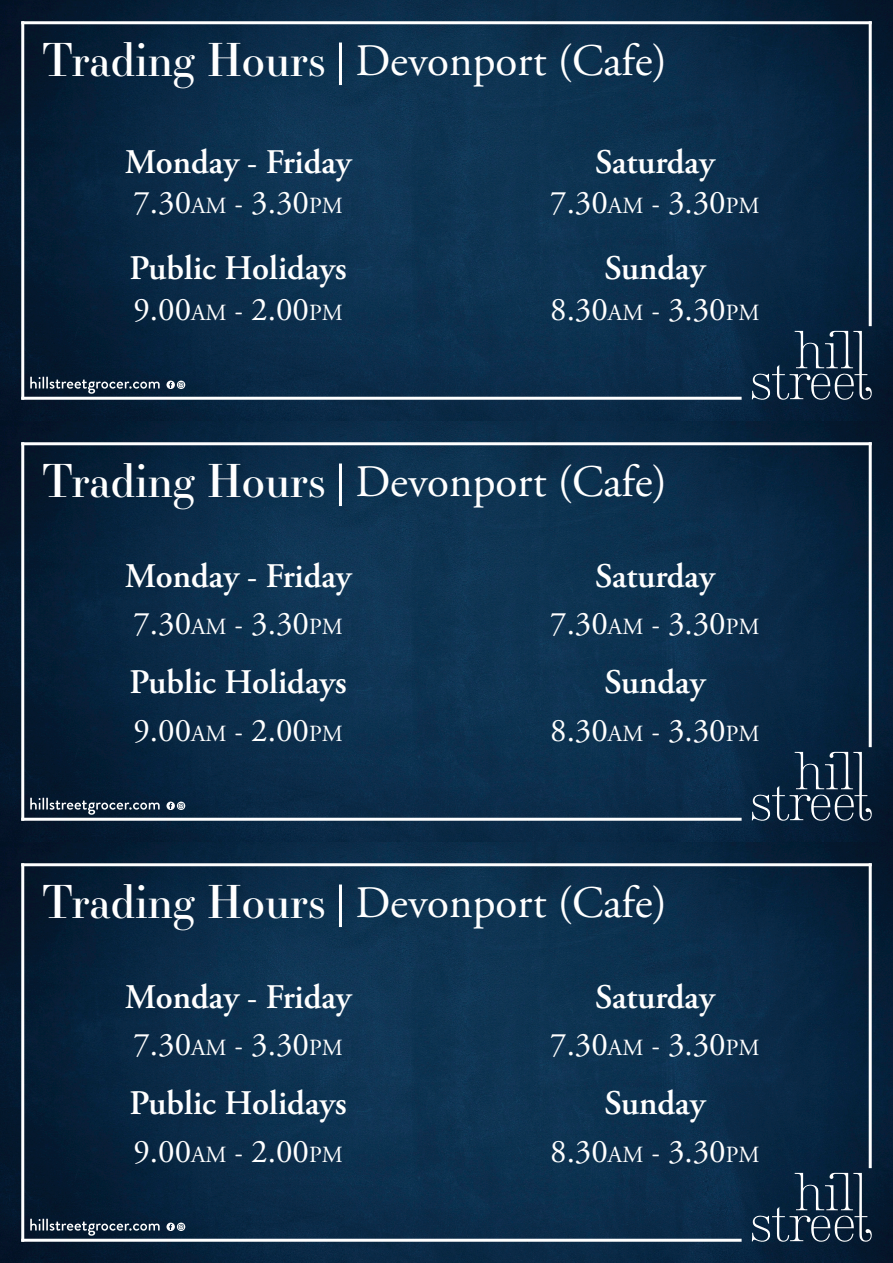
<style>
.page{position:relative;width:893px;height:1263px;background:#fff}
.page>*{position:absolute;margin:0;border:0;box-sizing:border-box;transform-origin:0 0}
.t1{font:45px "Adobe Garamond Pro";color:#fff}
.t2{font:45px "Essonnes Display";color:#fff}
.t3{font:600 34.5px "Adobe Garamond Pro";color:#fff}
.t4{font:33px "Adobe Garamond Pro";color:#fff}
.s1{font-size:23.1px}
</style>
<div class="page">
<img style="left:0;top:0;width:893px;height:1263px">
<hr style="left:21px;top:21px;width:851px;height:3px;background:#fff">
<svg style="left:752px;top:331px;width:120px;height:69px;background:#283f55"></svg>
<hr style="left:21px;top:21px;width:3px;height:379px;background:#fff">
<hr style="left:869px;top:21px;width:3px;height:305px;background:#fff">
<hr style="left:21px;top:397px;width:721px;height:3px;background:#fff">
<svg style="left:30px;top:377px;width:130px;height:17px;background:#37485a"></svg>
<svg style="left:166px;top:381px;width:19px;height:8px"></svg>
<hr style="left:21px;top:442px;width:851px;height:3px;background:#fff">
<svg style="left:752px;top:752px;width:120px;height:69px;background:#283f55"></svg>
<hr style="left:21px;top:442px;width:3px;height:379px;background:#fff">
<hr style="left:869px;top:442px;width:3px;height:305px;background:#fff">
<hr style="left:21px;top:818px;width:721px;height:3px;background:#fff">
<svg style="left:30px;top:798px;width:130px;height:17px;background:#37485a"></svg>
<svg style="left:166px;top:802px;width:19px;height:8px"></svg>
<hr style="left:21px;top:863px;width:851px;height:3px;background:#fff">
<svg style="left:752px;top:1173px;width:120px;height:69px;background:#283f55"></svg>
<hr style="left:21px;top:863px;width:3px;height:379px;background:#fff">
<hr style="left:869px;top:863px;width:3px;height:305px;background:#fff">
<hr style="left:21px;top:1239px;width:721px;height:3px;background:#fff">
<svg style="left:30px;top:1219px;width:130px;height:17px;background:#37485a"></svg>
<svg style="left:166px;top:1222px;width:19px;height:9px"></svg>
<hr style="left:339px;top:43px;width:3px;height:42px;background:#fff">
<hr style="left:339px;top:463px;width:3px;height:43px;background:#fff">
<hr style="left:339px;top:884px;width:3px;height:43px;background:#fff">
<h1 class="t2" style="left:43px;top:28px;width:285px">Trading Hours</h1>
<p class="t1" style="left:355px;top:34px;width:313px">Devonport (Cafe)</p>
<p class="t3" style="left:125px;top:142px;width:228px">Monday - Friday</p>
<p class="t3" style="left:595px;top:142px;width:121px">Saturday</p>
<p class="t4" style="left:133px;top:183px;width:211px">7.30<span class="s1">AM</span> - 3.30<span class="s1">PM</span></p>
<p class="t4" style="left:550px;top:183px;width:211px">7.30<span class="s1">AM</span> - 3.30<span class="s1">PM</span></p>
<p class="t3" style="left:129px;top:248px;width:219px">Public Holidays</p>
<p class="t3" style="left:605px;top:248px;width:102px">Sunday</p>
<p class="t4" style="left:133px;top:289px;width:211px">9.00<span class="s1">AM</span> - 2.00<span class="s1">PM</span></p>
<p class="t4" style="left:550px;top:289px;width:211px">8.30<span class="s1">AM</span> - 3.30<span class="s1">PM</span></p>
<h1 class="t2" style="left:43px;top:449px;width:285px">Trading Hours</h1>
<p class="t1" style="left:355px;top:455px;width:313px">Devonport (Cafe)</p>
<p class="t3" style="left:125px;top:556px;width:228px">Monday - Friday</p>
<p class="t3" style="left:595px;top:556px;width:121px">Saturday</p>
<p class="t4" style="left:133px;top:604px;width:211px">7.30<span class="s1">AM</span> - 3.30<span class="s1">PM</span></p>
<p class="t4" style="left:550px;top:604px;width:211px">7.30<span class="s1">AM</span> - 3.30<span class="s1">PM</span></p>
<p class="t3" style="left:129px;top:662px;width:219px">Public Holidays</p>
<p class="t3" style="left:605px;top:662px;width:102px">Sunday</p>
<p class="t4" style="left:133px;top:710px;width:211px">9.00<span class="s1">AM</span> - 2.00<span class="s1">PM</span></p>
<p class="t4" style="left:550px;top:710px;width:211px">8.30<span class="s1">AM</span> - 3.30<span class="s1">PM</span></p>
<h1 class="t2" style="left:43px;top:870px;width:285px">Trading Hours</h1>
<p class="t1" style="left:355px;top:876px;width:313px">Devonport (Cafe)</p>
<p class="t3" style="left:125px;top:977px;width:228px">Monday - Friday</p>
<p class="t3" style="left:595px;top:977px;width:121px">Saturday</p>
<p class="t4" style="left:133px;top:1025px;width:211px">7.30<span class="s1">AM</span> - 3.30<span class="s1">PM</span></p>
<p class="t4" style="left:550px;top:1025px;width:211px">7.30<span class="s1">AM</span> - 3.30<span class="s1">PM</span></p>
<p class="t3" style="left:129px;top:1083px;width:219px">Public Holidays</p>
<p class="t3" style="left:605px;top:1083px;width:102px">Sunday</p>
<p class="t4" style="left:133px;top:1131px;width:211px">9.00<span class="s1">AM</span> - 2.00<span class="s1">PM</span></p>
<p class="t4" style="left:550px;top:1131px;width:211px">8.30<span class="s1">AM</span> - 3.30<span class="s1">PM</span></p>
</div>
